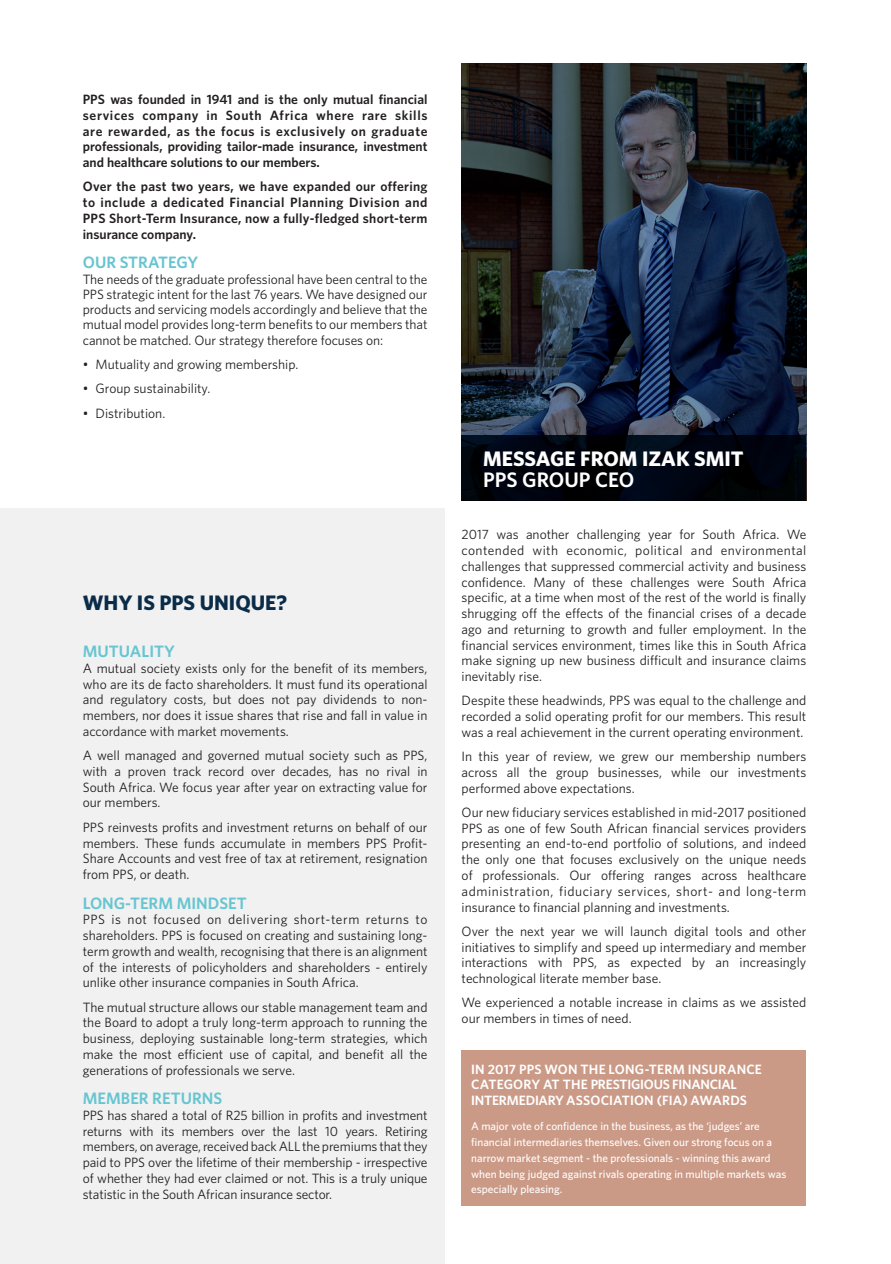
<style>
.page{position:relative;width:891px;height:1264px;background:#fff}
.page>*{position:absolute;margin:0;border:0;box-sizing:border-box;transform-origin:0 0}
.t1{font:700 21px/21px "Whitney";color:#fff}
.t2{font:700 21px "Whitney";color:#0a2c49}
.t3{font:600 16.5px "Whitney";color:#67c5d1}
.t4{font:13.5px/15.8px "Whitney";color:#231f20;text-align:justify}
.t5{font:600 13.5px/15.8px "Whitney";color:#231f20;text-align:justify}
.t6{font:600 13.5px/15.8px "Whitney";letter-spacing:.005em;color:#fff}
.t7{font:500 11.25px/15.8px "Whitney";color:#fff}
.s1{font-weight:600}
.s2{color:#fff}
</style>
<div class="page">
<img style="left:461px;top:64px;width:345px;height:371px">
<div style="left:0;top:508px;width:444px;height:755px;background:#edeeed"></div>
<div style="left:461px;top:1050px;width:345px;height:155px;background:#cb9a87"></div>
<svg style="left:461px;top:435px;width:345px;height:65px;background:#00040d"></svg>
<p class="t5" style="left:83px;top:91px;width:346px">PPS was founded in 1941 and is the only mutual financial services company in South Africa where rare skills are rewarded, as the focus is exclusively on graduate professionals, providing tailor-made insurance, investment and healthcare solutions to our members.</p>
<p class="t5" style="left:83px;top:178px;width:346px">Over the past two years, we have expanded our offering to include a dedicated Financial Planning Division and PPS Short-Term Insurance, now a fully-fledged short-term insurance company.</p>
<p class="t3" style="left:83px;top:251px;width:117px">OUR STRATEGY</p>
<p class="t4" style="left:83px;top:271px;width:346px;line-height:15.1px">The needs of the graduate professional have been central to the PPS strategic intent for the last 76 years. We have designed our products and servicing models accordingly and believe that the mutual model provides long-term benefits to our members that cannot be matched. Our strategy therefore focuses on:</p>
<p class="t4" style="left:83px;top:356px;width:217px">• Mutuality and growing membership.</p>
<p class="t4" style="left:83px;top:380px;width:129px">• Group sustainability.</p>
<p class="t4" style="left:83px;top:404px;width:84px">• Distribution.</p>
<p class="t2" style="left:83px;top:589px;width:206px">WHY IS PPS UNIQUE?</p>
<p class="t3" style="left:83px;top:640px;width:93px">MUTUALITY</p>
<p class="t4" style="left:83px;top:660px;width:346px">A mutual society exists only for the benefit of its members, who are its de facto shareholders. It must fund its operational and regulatory costs, but does not pay dividends to non&shy;members, nor does it issue shares that rise and fall in value in accordance with market movements.</p>
<p class="t4" style="left:83px;top:747px;width:346px">A well managed and governed mutual society such as PPS, with a proven track record over decades, has no rival in South Africa. We focus year after year on extracting value for our members.</p>
<p class="t4" style="left:83px;top:818px;width:346px">PPS reinvests profits and investment returns on behalf of our members. These funds accumulate in members PPS Profit-Share Accounts and vest free of tax at retirement, resignation from PPS, or death.</p>
<p class="t3" style="left:83px;top:891px;width:165px">LONG-TERM MINDSET</p>
<p class="t4" style="left:83px;top:911px;width:346px">PPS is not focused on delivering short-term returns to shareholders. PPS is focused on creating and sustaining long&shy;term growth and wealth, recognising that there is an alignment of the interests of policyholders and shareholders - entirely unlike other insurance companies in South Africa.</p>
<p class="t4" style="left:83px;top:998px;width:346px">The mutual structure allows our stable management team and the Board to adopt a truly long-term approach to running the business, deploying sustainable long-term strategies, which make the most efficient use of capital, and benefit all the generations of professionals we serve.</p>
<p class="t3" style="left:83px;top:1087px;width:141px">MEMBER RETURNS</p>
<p class="t4" style="left:83px;top:1106px;width:346px">PPS has shared a total of R25 billion in profits and investment returns with its members over the last 10 years. Retiring members, on average, received back ALL the premiums that they paid to PPS over the lifetime of their membership - irrespective of whether they had ever claimed or not. This is a truly unique statistic in the South African insurance sector.</p>
<p class="t1" style="left:483px;top:447px;width:262px">MESSAGE FROM IZAK SMIT<br><span class="s1">PPS GROUP CEO</span></p>
<p class="t4" style="left:461px;top:526px;width:346px">2017 was another challenging year for South Africa. We contended with economic, political and environmental challenges that suppressed commercial activity and business confidence. Many of these challenges were South Africa specific, at a time when most of the rest of the world is finally shrugging off the effects of the financial crises of a decade ago and returning to growth and fuller employment. In the financial services environment, times like this in South Africa make signing up new business difficult and insurance claims inevitably rise.</p>
<p class="t4" style="left:461px;top:692px;width:346px">Despite these headwinds, PPS was equal to the challenge and recorded a solid operating profit for our members. This result was a real achievement in the current operating environment.</p>
<p class="t4" style="left:461px;top:748px;width:346px">In this year of review, we grew our membership numbers across all the group businesses, while our investments performed above expectations.</p>
<p class="t4" style="left:461px;top:804px;width:346px">Our new fiduciary services established in mid-2017 positioned PPS as one of few South African financial services providers presenting an end-to-end portfolio of solutions, and indeed the only one that focuses exclusively on the unique needs of professionals. Our offering ranges across healthcare administration, fiduciary services, short- and long-term insurance to financial planning and investments.</p>
<p class="t4" style="left:461px;top:922px;width:346px">Over the next year we will launch digital tools and other initiatives to simplify and speed up intermediary and member interactions with PPS, as expected by an increasingly technological literate member base.</p>
<p class="t4" style="left:461px;top:994px;width:346px">We experienced a notable increase in claims as we assisted our members in times of need.<span class="s2">.</span></p>
<p class="t6" style="left:471px;top:1060px;width:292px">IN 2017 PPS WON THE LONG-TERM INSURANCE<br>CATEGORY AT THE PRESTIGIOUS FINANCIAL<br>INTERMEDIARY ASSOCIATION (FIA) AWARDS</p>
<p class="t7" style="left:471px;top:1118px;width:316px">A major vote of confidence in the business, as the ‘judges’ are financial intermediaries themselves. Given our strong focus on a narrow market segment - the professionals - winning this award when being judged against rivals operating in multiple markets was especially pleasing.</p>
</div>
